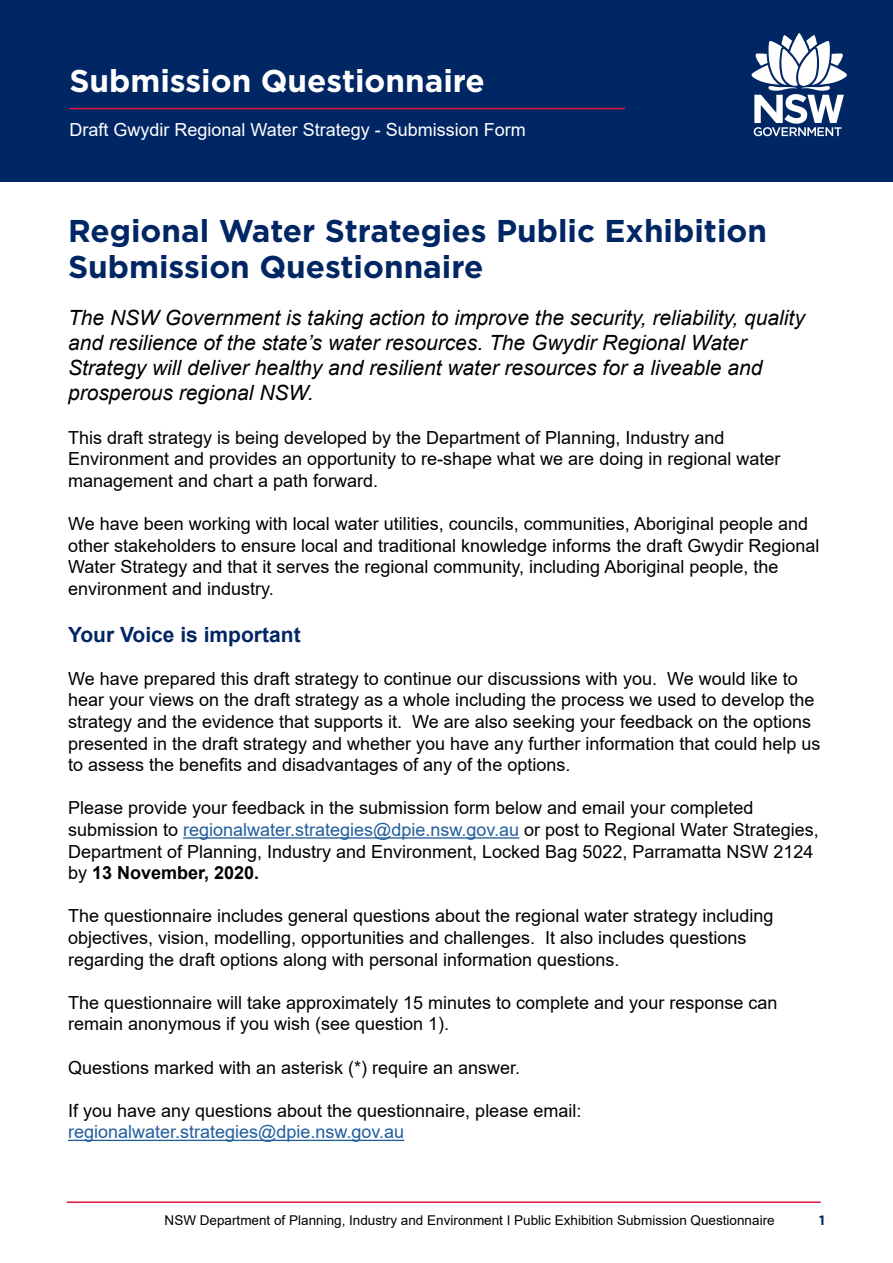
<style>
.page{position:relative;width:893px;height:1263px;background:#fff}
.page>*{position:absolute;margin:0;border:0;box-sizing:border-box;transform-origin:0 0}
.t1{font:700 31.5px/36px "Gotham";color:#002664}
.t2{font:700 31.5px "Gotham";color:#fff}
.t3{font:italic 21px/25.2px "Arial";color:#000}
.t4{font:700 21px "Arial";color:#002664}
.t5{font:18px/21.6px "Arial";color:#000}
.t6{font:18px "Arial";color:#fff}
.t7{font:13.5px "Arial";color:#000}
.t8{font:700 13.5px "Gotham";color:#002664}
.s1{color:#215e9e}
.s2{font-weight:700}
</style>
<div class="page">
<hr style="left:67px;top:1201px;width:753px;height:2px;background:#e3173e">
<div style="left:0;top:0;width:893px;height:182px;background:#002664"></div>
<hr style="left:70px;top:108px;width:554px;height:1px;background:#e3173e">
<hr style="left:183px;top:837px;width:336px;height:1px;background:#215e9e">
<hr style="left:68px;top:1140px;width:336px;height:1px;background:#215e9e">
<svg style="left:751px;top:33px;width:96px;height:103px"></svg>
<h1 class="t2" style="left:69px;top:60px;width:417px">Submission Questionnaire</h1>
<p class="t6" style="left:69px;top:117px;width:458px">Draft Gwydir Regional Water Strategy - Submission Form</p>
<p class="t1" style="left:68px;top:213px;width:700px">Regional Water Strategies Public Exhibition<br>Submission Questionnaire</p>
<p class="t3" style="left:68px;top:305px;width:738px">The NSW Government is taking action to improve the security, reliability, quality and resilience of the state’s water resources. The Gwydir Regional Water Strategy will deliver healthy and resilient water resources for a liveable and prosperous regional NSW.</p>
<p class="t5" style="left:68px;top:426px;width:714px">This draft strategy is being developed by the Department of Planning, Industry and<br>Environment and provides an opportunity to re-shape what we are doing in regional water management and chart a path forward.</p>
<p class="t5" style="left:68px;top:513px;width:753px">We have been working with local water utilities, councils, communities, Aboriginal people and other stakeholders to ensure local and traditional knowledge informs the draft Gwydir Regional Water Strategy and that it serves the regional community, including Aboriginal people, the environment and industry.</p>
<p class="t4" style="left:68px;top:619px;width:234px">Your Voice is important</p>
<p class="t5" style="left:68px;top:667px;width:754px">We have prepared this draft strategy to continue our discussions with you. We would like to hear your views on the draft strategy as a whole including the process we used to develop the strategy and the evidence that supports it. We are also seeking your feedback on the options presented in the draft strategy and whether you have any further information that could help us to assess the benefits and disadvantages of any of the options.</p>
<p class="t5" style="left:68px;top:797px;width:752px">Please provide your feedback in the submission form below and email your completed submission to <span class="s1">regionalwater.strategies@dpie.nsw.gov.au</span> or post to Regional Water Strategies, Department of Planning, Industry and Environment, Locked Bag 5022, Parramatta NSW 2124 by <span class="s2">13 November, 2020.</span></p>
<p class="t5" style="left:68px;top:905px;width:707px">The questionnaire includes general questions about the regional water strategy including objectives, vision, modelling, opportunities and challenges. It also includes questions regarding the draft options along with personal information questions.</p>
<p class="t5" style="left:68px;top:991px;width:711px">The questionnaire will take approximately 15 minutes to complete and your response can remain anonymous if you wish (see question 1).</p>
<p class="t5" style="left:68px;top:1056px;width:454px">Questions marked with an asterisk (*) require an answer.</p>
<p class="t5" style="left:68px;top:1099px;width:515px">If you have any questions about the questionnaire, please email: <span class="s1">regionalwater.strategies@dpie.nsw.gov.au</span></p>
<p class="t7" style="left:165px;top:1211px;width:611px">NSW Department of Planning, Industry and Environment I Public Exhibition Submission Questionnaire</p>
<p class="t8" style="left:819px;top:1211px;width:7px">1</p>
</div>
